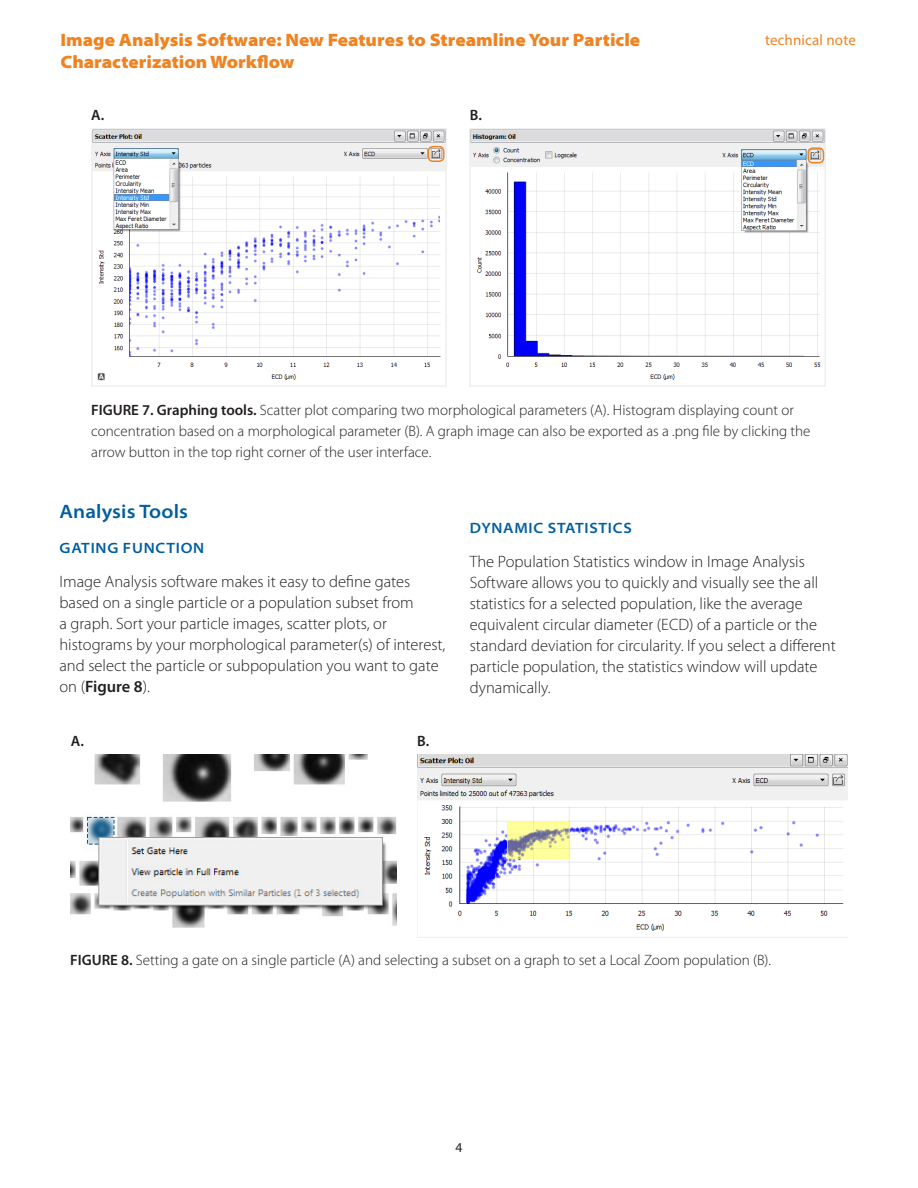
<style>
.page{position:relative;width:918px;height:1188px;background:#fff}
.page>*{position:absolute;margin:0;border:0;box-sizing:border-box;transform-origin:0 0}
.Head_1{font:600 semi-expanded 19.5px "Myriad Pro";letter-spacing:.01em;color:#005e9e}
.running_header{font:900 semi-expanded 18px/21.6px "Myriad Pro";color:#ef8322}
.body{font:300 16.5px/21px "Myriad Pro";color:#231f20}
.body-2{font:300 15px/21px "Myriad Pro";color:#231f20}
.body-3{font:600 semi-expanded 15px "Myriad Pro";letter-spacing:.05em;color:#005e9e}
.eyebrow_text{font:15px "Myriad Pro";letter-spacing:.01em;color:#ef8322}
.t1{font:600 15px "Myriad Pro";color:#231f20}
.t2{font:13.5px "Myriad Pro";color:#231f20}
.s1{font-weight:600}
</style>
<div class="page">
<img style="left:91px;top:128px;width:356px;height:258px">
<img style="left:470px;top:128px;width:356px;height:258px">
<div style="left:428px;top:146px;width:16px;height:16px;border:2px solid #ef8322;border-radius:5px"></div>
<div style="left:808px;top:147px;width:16px;height:17px;border:2px solid #ef8322;border-radius:5px"></div>
<img style="left:71px;top:754px;width:326px;height:174px">
<img style="left:417px;top:754px;width:430px;height:184px">
<p class="running_header" style="left:60px;top:29px;width:581px">Image Analysis Software: New Features to Streamline Your Particle<br>Characterization Workflow</p>
<p class="t1" style="left:91px;top:105px;width:15px">A.</p>
<p class="t1" style="left:470px;top:105px;width:14px">B.</p>
<p class="eyebrow_text" style="left:765px;top:31px;width:92px">technical note</p>
<p class="body-2" style="left:91px;top:399px;width:721px"><span class="s1">FIGURE 7. Graphing tools.</span> Scatter plot comparing two morphological parameters (A). Histogram displaying count or concentration based on a morphological parameter (B). A graph image can also be exported as a .png file by clicking the arrow button in the top right corner of the user interface.</p>
<p class="Head_1" style="left:59px;top:499px;width:130px">Analysis Tools</p>
<p class="body-3" style="left:60px;top:538px;width:146px">GATING FUNCTION</p>
<p class="body" style="left:59px;top:571px;width:387px">Image Analysis software makes it easy to define gates based on a single particle or a population subset from<br>a graph. Sort your particle images, scatter plots, or histograms by your morphological parameter(s) of interest, and select the particle or subpopulation you want to gate on (<span class="s1">Figure 8</span>).</p>
<p class="t1" style="left:71px;top:732px;width:15px">A.</p>
<p class="t1" style="left:417px;top:732px;width:14px">B.</p>
<p class="body-3" style="left:470px;top:518px;width:164px">DYNAMIC STATISTICS</p>
<p class="body" style="left:470px;top:551px;width:368px">The Population Statistics window in Image Analysis Software allows you to quickly and visually see the all statistics for a selected population, like the average equivalent circular diameter (ECD) of a particle or the standard deviation for circularity. If you select a different particle population, the statistics window will update dynamically.</p>
<p class="body-2" style="left:70px;top:950px;width:703px"><span class="s1">FIGURE 8.</span> Setting a gate on a single particle (A) and selecting a subset on a graph to set a Local Zoom population (B).</p>
<p class="t2" style="left:456px;top:1139px;width:8px">4</p>
</div>
